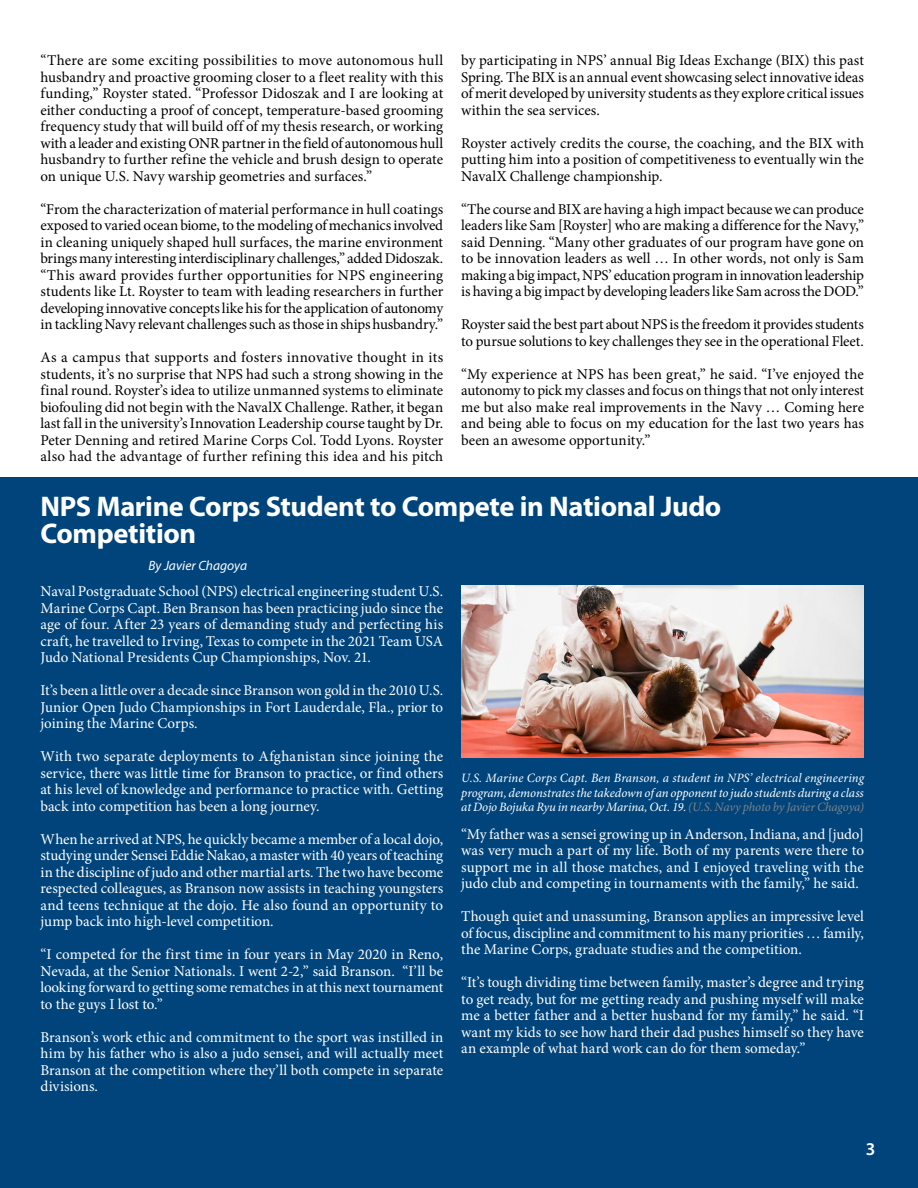
<style>
.page{position:relative;width:918px;height:1188px;background:#fff}
.page>*{position:absolute;margin:0;border:0;box-sizing:border-box;transform-origin:0 0}
.t1{font:700 28.5px/27px "Myriad Pro";letter-spacing:-.015em;color:#fff}
.t2{font:600 18px "Myriad Pro";color:#fff}
.t3{font:15px/16.5px "Minion Pro";letter-spacing:-.005em;color:#000;text-align:justify}
.t4{font:15px/16.5px "Minion Pro";letter-spacing:-.005em;color:#fff;text-align:justify}
.t5{font:italic 13.5px "Myriad Pro";letter-spacing:.005em;color:#fff}
.t6{font:italic 12.75px/15px "Minion Pro";letter-spacing:-.01em;color:#fff;text-align:justify}
.s1{color:#808285}
</style>
<div class="page">
<div style="left:0;top:477px;width:918px;height:711px;background:#00447c"></div>
<img style="left:461px;top:585px;width:403px;height:172px">
<p class="t3" style="left:40px;top:52px;width:404px">“There are some exciting possibilities to move autonomous hull husbandry and proactive grooming closer to a fleet reality with this funding,” Royster stated. “Professor Didoszak and I are looking at either conducting a proof of concept, temperature-based grooming frequency study that will build off of my thesis research, or working with a leader and existing ONR partner in the field of autonomous hull husbandry to further refine the vehicle and brush design to operate on unique U.S. Navy warship geometries and surfaces.”</p>
<p class="t3" style="left:40px;top:201px;width:404px">“From the characterization of material performance in hull coatings exposed to varied ocean biome, to the modeling of mechanics involved in cleaning uniquely shaped hull surfaces, the marine environment brings many interesting interdisciplinary challenges,” added Didoszak. “This award provides further opportunities for NPS engineering students like Lt. Royster to team with leading researchers in further developing innovative concepts like his for the application of autonomy in tackling Navy relevant challenges such as those in ships husbandry.”</p>
<p class="t3" style="left:40px;top:349px;width:404px">As a campus that supports and fosters innovative thought in its students, it’s no surprise that NPS had such a strong showing in the final round. Royster’s idea to utilize unmanned systems to eliminate biofouling did not begin with the NavalX Challenge. Rather, it began last fall in the university’s Innovation Leadership course taught by Dr.<br>Peter Denning and retired Marine Corps Col. Todd Lyons. Royster also had the advantage of further refining this idea and his pitch</p>
<p class="t3" style="left:461px;top:52px;width:404px">by participating in NPS’ annual Big Ideas Exchange (BIX) this past Spring. The BIX is an annual event showcasing select innovative ideas of merit developed by university students as they explore critical issues within the sea services.</p>
<p class="t3" style="left:461px;top:135px;width:404px">Royster actively credits the course, the coaching, and the BIX with putting him into a position of competitiveness to eventually win the NavalX Challenge championship.</p>
<p class="t3" style="left:461px;top:201px;width:404px">“The course and BIX are having a high impact because we can produce leaders like Sam [Royster] who are making a difference for the Navy,” said Denning. “Many other graduates of our program have gone on to be innovation leaders as well … In other words, not only is Sam making a big impact, NPS’ education program in innovation leadership is having a big impact by developing leaders like Sam across the DOD.”</p>
<p class="t3" style="left:461px;top:316px;width:404px">Royster said the best part about NPS is the freedom it provides students to pursue solutions to key challenges they see in the operational Fleet.</p>
<p class="t3" style="left:461px;top:366px;width:404px">“My experience at NPS has been great,” he said. “I’ve enjoyed the autonomy to pick my classes and focus on things that not only interest me but also make real improvements in the Navy … Coming here and being able to focus on my education for the last two years has been an awesome opportunity.”</p>
<h1 class="t1" style="left:40px;top:492px;width:682px">NPS Marine Corps Student to Compete in National Judo<br>Competition</h1>
<p class="t5" style="left:148px;top:557px;width:100px">By Javier Chagoya</p>
<p class="t4" style="left:40px;top:583px;width:404px">Naval Postgraduate School (NPS) electrical engineering student U.S.<br>Marine Corps Capt. Ben Branson has been practicing judo since the age of four. After 23 years of demanding study and perfecting his craft, he travelled to Irving, Texas to compete in the 2021 Team USA Judo National Presidents Cup Championships, Nov. 21.</p>
<p class="t4" style="left:40px;top:682px;width:404px">It’s been a little over a decade since Branson won gold in the 2010 U.S.<br>Junior Open Judo Championships in Fort Lauderdale, Fla., prior to joining the Marine Corps.</p>
<p class="t4" style="left:40px;top:748px;width:404px">With two separate deployments to Afghanistan since joining the service, there was little time for Branson to practice, or find others at his level of knowledge and performance to practice with. Getting back into competition has been a long journey.</p>
<p class="t4" style="left:40px;top:831px;width:404px">When he arrived at NPS, he quickly became a member of a local dojo, studying under Sensei Eddie Nakao, a master with 40 years of teaching in the discipline of judo and other martial arts. The two have become respected colleagues, as Branson now assists in teaching youngsters and teens technique at the dojo. He also found an opportunity to jump back into high-level competition.</p>
<p class="t4" style="left:40px;top:946px;width:404px">“I competed for the first time in four years in May 2020 in Reno, Nevada, at the Senior Nationals. I went 2-2,” said Branson. “I’ll be looking forward to getting some rematches in at this next tournament to the guys I lost to.”</p>
<p class="t4" style="left:40px;top:1029px;width:404px">Branson’s work ethic and commitment to the sport was instilled in him by his father who is also a judo sensei, and will actually meet Branson at the competition where they’ll both compete in separate divisions.</p>
<p class="t6" style="left:461px;top:770px;width:404px">U.S. Marine Corps Capt. Ben Branson, a student in NPS’ electrical engineering program, demonstrates the takedown of an opponent to judo students during a class at Dojo Bojuka Ryu in nearby Marina, Oct. 19.<span class="s1">(U.S. Navy photo by Javier Chagoya)</span></p>
<p class="t4" style="left:461px;top:826px;width:404px">“My father was a sensei growing up in Anderson, Indiana, and [judo] was very much a part of my life. Both of my parents were there to support me in all those matches, and I enjoyed traveling with the judo club and competing in tournaments with the family,” he said.</p>
<p class="t4" style="left:461px;top:908px;width:404px">Though quiet and unassuming, Branson applies an impressive level of focus, discipline and commitment to his many priorities … family, the Marine Corps, graduate studies and the competition.</p>
<p class="t4" style="left:461px;top:974px;width:404px">“It’s tough dividing time between family, master’s degree and trying to get ready, but for me getting ready and pushing myself will make me a better father and a better husband for my family,” he said. “I want my kids to see how hard their dad pushes himself so they have an example of what hard work can do for them someday.”</p>
<p class="t2" style="left:866px;top:1138px;width:11px">3</p>
</div>
